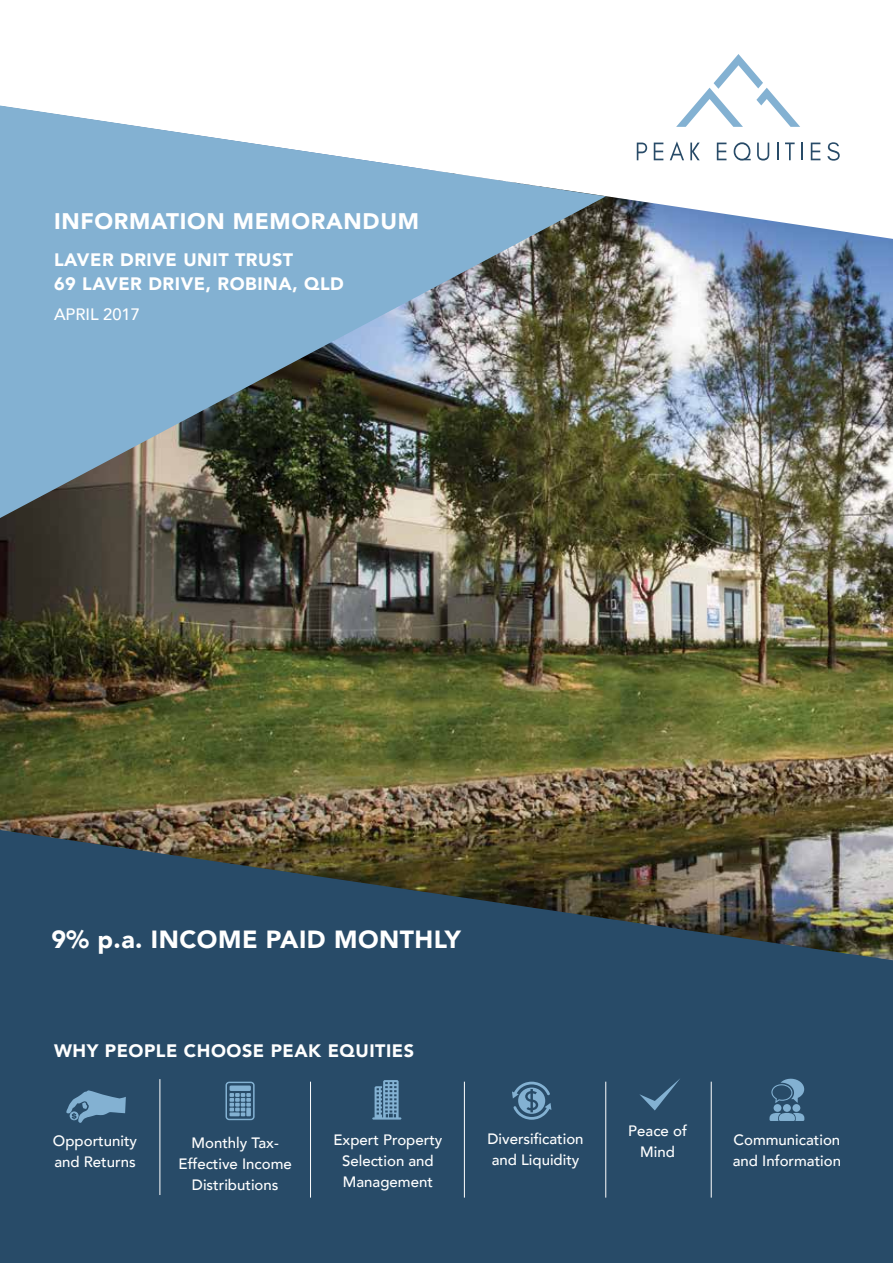
<style>
.page{position:relative;width:893px;height:1263px;background:#fff}
.page>*{position:absolute;margin:0;border:0;box-sizing:border-box;transform-origin:0 0}
.t1{font:900 24.75px "Avenir";letter-spacing:.02em;color:#fff}
.t2{font:900 22.5px "Avenir";letter-spacing:.03em;color:#fff}
.t3{font:900 18px/24.8px "Avenir";letter-spacing:.03em;color:#fff}
.t4{font:500 16.5px "Avenir";color:#fff}
.t5{font:500 15px/21px "Avenir";color:#fff}
</style>
<div class="page">
<img style="left:0;top:142px;width:893px;height:688px">
<svg style="left:637px;top:143px;width:10px;height:17px"></svg>
<svg style="left:654px;top:143px;width:9px;height:17px"></svg>
<svg style="left:670px;top:141px;width:14px;height:19px"></svg>
<svg style="left:690px;top:143px;width:10px;height:17px"></svg>
<svg style="left:717px;top:143px;width:9px;height:17px"></svg>
<svg style="left:734px;top:142px;width:17px;height:19px"></svg>
<svg style="left:757px;top:143px;width:12px;height:18px"></svg>
<svg style="left:777px;top:143px;width:1px;height:17px"></svg>
<svg style="left:785px;top:143px;width:10px;height:17px"></svg>
<svg style="left:801px;top:143px;width:2px;height:17px"></svg>
<svg style="left:811px;top:143px;width:9px;height:17px"></svg>
<svg style="left:827px;top:142px;width:13px;height:19px"></svg>
<svg style="left:676px;top:54px;width:124px;height:73px"></svg>
<svg style="left:0;top:830px;width:893px;height:433px;background:#2f4c61"></svg>
<svg style="left:512px;top:1082px;width:39px;height:38px"></svg>
<svg style="left:225px;top:1082px;width:30px;height:38px"></svg>
<div style="left:792px;top:1104px;width:8px;height:8px;background:#83b1d2;border-radius:50%"></div>
<div style="left:774px;top:1104px;width:7px;height:8px;background:#83b1d2;border-radius:50%"></div>
<div style="left:783px;top:1104px;width:8px;height:8px;background:#83b1d2;border-radius:50%"></div>
<svg style="left:769px;top:1113px;width:35px;height:8px"></svg>
<svg style="left:771px;top:1078px;width:33px;height:25px"></svg>
<svg style="left:639px;top:1078px;width:41px;height:32px"></svg>
<svg style="left:372px;top:1080px;width:29px;height:39px"></svg>
<svg style="left:66px;top:1090px;width:60px;height:33px;background:#567f9e"></svg>
<hr style="left:160px;top:1079px;width:1px;height:116px;background:#fff">
<hr style="left:310px;top:1082px;width:1px;height:115px;background:#fff">
<hr style="left:464px;top:1082px;width:1px;height:115px;background:#fff">
<hr style="left:605px;top:1082px;width:1px;height:115px;background:#fff">
<hr style="left:711px;top:1082px;width:1px;height:115px;background:#fff">
<img style="left:0;top:106px;width:606px;height:412px">
<h2 class="t2" style="left:54px;top:202px;width:366px">INFORMATION MEMORANDUM</h2>
<p class="t3" style="left:54px;top:246px;width:291px">LAVER DRIVE UNIT TRUST<br>69 LAVER DRIVE, ROBINA, QLD</p>
<p class="t4" style="left:54px;top:299px;width:87px">APRIL 2017</p>
<h1 class="t1" style="left:51px;top:918px;width:411px">9% p.a. INCOME PAID MONTHLY</h1>
<p class="t3" style="left:54px;top:1038px;width:362px">WHY PEOPLE CHOOSE PEAK EQUITIES</p>
<p class="t5" style="left:53px;top:1129px;width:86px">Opportunity and Returns</p>
<p class="t5" style="left:628px;top:1119px;width:60px;text-align:center">Peace of<br>Mind</p>
<p class="t5" style="left:487px;top:1128px;width:98px">Diversification and Liquidity</p>
<p class="t5" style="left:179px;top:1131px;width:115px;text-align:center">Monthly Tax-<br>Effective Income<br>Distributions</p>
<p class="t5" style="left:733px;top:1128px;width:110px">Communication and Information</p>
<p class="t5" style="left:333px;top:1128px;width:110px;text-align:center">Expert Property<br>Selection and<br>Management</p>
</div>
